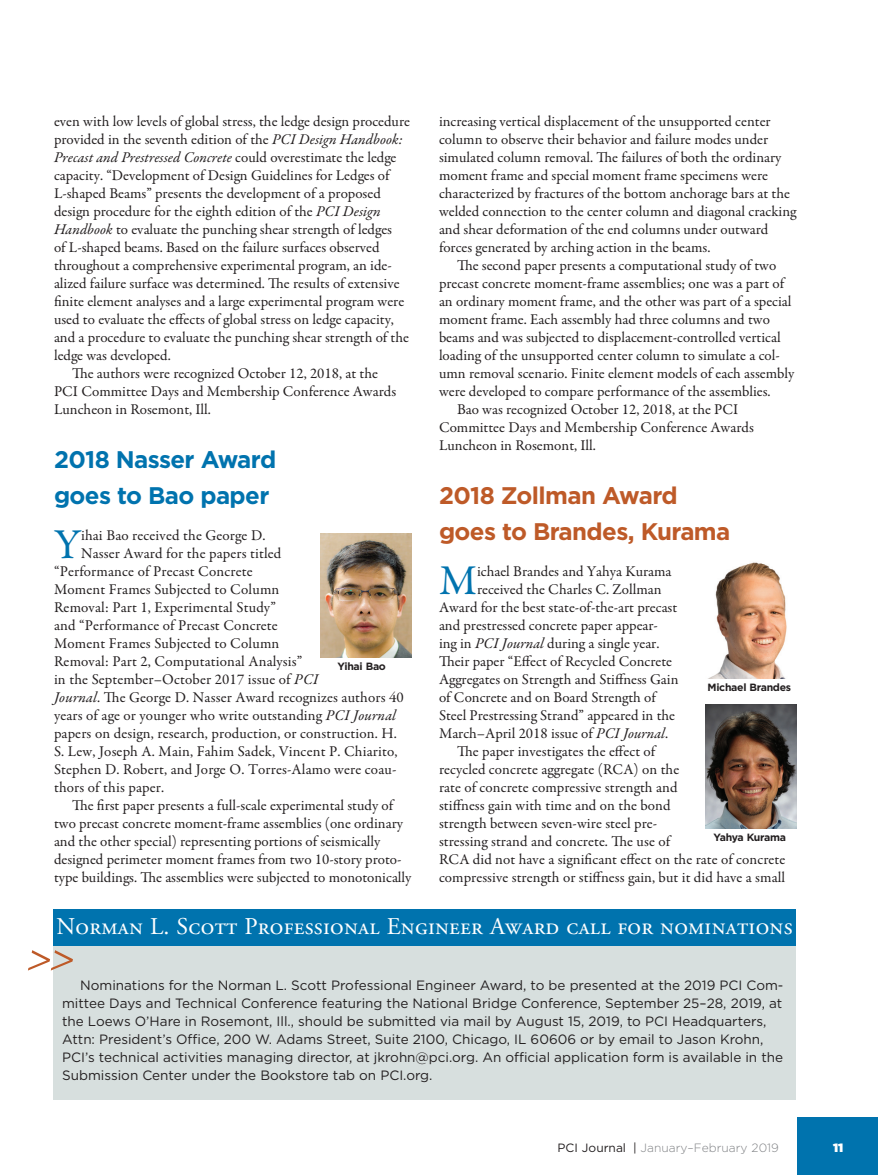
<style>
.page{position:relative;width:878px;height:1175px;background:#fff}
.page>*{position:absolute;margin:0;border:0;box-sizing:border-box;transform-origin:0 0}
.First_drop{font:42.75px "Garamond Premr Pro";color:#0073ae}
.Head_in_blue_box{font:24px "Adobe Garamond Pro";letter-spacing:.01em;color:#fff}
.Orange_head_our_memb{font:700 24px/36px "Gotham";letter-spacing:-.025em;color:#be5a28}
.Blue_head_our_member{font:700 24px/36px "Gotham";letter-spacing:-.025em;color:#0073ae}
.Body{font:15px/18px "Garamond Premr Pro";color:#231f20}
.First_drop-2{font:15px "Garamond Premr Pro";letter-spacing:.01em;color:#231f20}
.Body_Box{font:13.5px/18px "Gotham";color:#231f20}
.t1{font:300 12px "Gotham";color:#808285}
.t2{font:900 12px "Gotham";color:#fff}
.t3{font:700 10.5px "Gotham";letter-spacing:-.025em;color:#231f20}
.s1{font-style:italic}
.s2{font-weight:400;color:#231f20}
</style>
<div class="page">
<div style="left:796px;top:1117px;width:82px;height:57px;background:#0073ae"></div>
<div style="left:53px;top:944px;width:743px;height:155px;background:#d7dfde"></div>
<div style="left:53px;top:909px;width:743px;height:36px;background:#0073ae"></div>
<img style="left:320px;top:533px;width:92px;height:124px">
<img style="left:709px;top:562px;width:78px;height:116px">
<img style="left:705px;top:704px;width:91px;height:124px">
<svg style="left:28px;top:950px;width:45px;height:20px"></svg>
<p class="Body" style="left:54px;top:113px;width:357px">even with low levels of global stress, the ledge design procedure provided in the seventh edition of the <span class="s1">PCI Design Handbook:<br>Precast and Prestressed Concrete</span> could overestimate the ledge capacity. “Development of Design Guidelines for Ledges of L-shaped Beams” presents the development of a proposed design procedure for the eighth edition of the <span class="s1">PCI Design Handbook</span> to evaluate the punching shear strength of ledges<br>of L-shaped beams. Based on the failure surfaces observed throughout a comprehensive experimental program, an ide&shy;alized failure surface was determined. The results of extensive finite element analyses and a large experimental program were used to evaluate the effects of global stress on ledge capacity, and a procedure to evaluate the punching shear strength of the ledge was developed.</p>
<p class="Body" style="left:54px;top:365px;width:343px;text-indent:18px">The authors were recognized October 12, 2018, at the<br>PCI Committee Days and Membership Conference Awards<br>Luncheon in Rosemont, Ill.</p>
<p class="Blue_head_our_member" style="left:54px;top:441px;width:224px">2018 Nasser Award goes to Bao paper</p>
<p class="First_drop" style="left:54px;top:519px;width:28px">Y</p>
<p class="First_drop-2" style="left:81px;top:526px;width:186px">ihai Bao received the George D.</p>
<p class="First_drop-2" style="left:81px;top:544px;width:202px">Nasser Award for the papers titled</p>
<p class="First_drop-2" style="left:54px;top:562px;width:200px">“Performance of Precast Concrete</p>
<p class="First_drop-2" style="left:54px;top:580px;width:227px">Moment Frames Subjected to Column</p>
<p class="First_drop-2" style="left:54px;top:598px;width:223px">Removal: Part 1, Experimental Study”</p>
<p class="First_drop-2" style="left:54px;top:616px;width:225px">and “Performance of Precast Concrete</p>
<p class="First_drop-2" style="left:54px;top:634px;width:227px">Moment Frames Subjected to Column</p>
<p class="First_drop-2" style="left:54px;top:652px;width:250px">Removal: Part 2, Computational Analysis”</p>
<p class="First_drop-2" style="left:54px;top:670px;width:266px">in the September–October 2017 issue of <span class="s1">PCI</span></p>
<p class="First_drop-2" style="left:54px;top:688px;width:351px"><span class="s1">Journal</span>. The George D. Nasser Award recognizes authors 40</p>
<p class="First_drop-2" style="left:54px;top:706px;width:343px">years of age or younger who write outstanding <span class="s1">PCI Journal</span></p>
<p class="First_drop-2" style="left:54px;top:724px;width:344px">papers on design, research, production, or construction. H.</p>
<p class="First_drop-2" style="left:54px;top:742px;width:345px">S. Lew, Joseph A. Main, Fahim Sadek, Vincent P. Chiarito,</p>
<p class="First_drop-2" style="left:54px;top:760px;width:344px">Stephen D. Robert, and Jorge O. Torres-Alamo were coau-</p>
<p class="First_drop-2" style="left:54px;top:778px;width:112px">thors of this paper.</p>
<p class="Body" style="left:54px;top:797px;width:359px;text-indent:18px">The first paper presents a full-scale experimental study of two precast concrete moment-frame assemblies (one ordinary and the other special) representing portions of seismically designed perimeter moment frames from two 10-story proto&shy;type buildings. The assemblies were subjected to monotonically</p>
<p class="t3" style="left:337px;top:659px;width:50px">Yihai Bao</p>
<p class="Body" style="left:439px;top:113px;width:359px">increasing vertical displacement of the unsupported center column to observe their behavior and failure modes under simulated column removal. The failures of both the ordinary moment frame and special moment frame specimens were characterized by fractures of the bottom anchorage bars at the welded connection to the center column and diagonal cracking and shear deformation of the end columns under outward forces generated by arching action in the beams.</p>
<p class="Body" style="left:439px;top:257px;width:357px;text-indent:18px">The second paper presents a computational study of two precast concrete moment-frame assemblies; one was a part of an ordinary moment frame, and the other was part of a special moment frame. Each assembly had three columns and two beams and was subjected to displacement-controlled vertical loading of the unsupported center column to simulate a col&shy;umn removal scenario. Finite element models of each assembly were developed to compare performance of the assemblies.</p>
<p class="Body" style="left:439px;top:401px;width:316px;text-indent:18px">Bao was recognized October 12, 2018, at the PCI<br>Committee Days and Membership Conference Awards<br>Luncheon in Rosemont, Ill.</p>
<p class="Orange_head_our_memb" style="left:439px;top:477px;width:293px">2018 Zollman Award goes to Brandes, Kurama</p>
<p class="First_drop" style="left:439px;top:555px;width:40px">M</p>
<p class="First_drop-2" style="left:477px;top:562px;width:196px">ichael Brandes and Yahya Kurama</p>
<p class="First_drop-2" style="left:477px;top:580px;width:186px">received the Charles C. Zollman</p>
<p class="First_drop-2" style="left:439px;top:598px;width:240px">Award for the best state-of-the-art precast</p>
<p class="First_drop-2" style="left:439px;top:616px;width:220px">and prestressed concrete paper appear-</p>
<p class="First_drop-2" style="left:439px;top:634px;width:222px">ing in <span class="s1">PCI Journal</span> during a single year.</p>
<p class="First_drop-2" style="left:439px;top:652px;width:235px">Their paper “Effect of Recycled Concrete</p>
<p class="First_drop-2" style="left:439px;top:670px;width:241px">Aggregates on Strength and Stiffness Gain</p>
<p class="First_drop-2" style="left:439px;top:688px;width:218px">of Concrete and on Board Strength of</p>
<p class="First_drop-2" style="left:439px;top:706px;width:238px">Steel Prestressing Strand” appeared in the</p>
<p class="First_drop-2" style="left:439px;top:724px;width:231px">March–April 2018 issue of <span class="s1">PCI Journal</span>.</p>
<p class="Body" style="left:439px;top:743px;width:348px;text-indent:18px">The paper investigates the effect of<br>recycled concrete aggregate (RCA) on the<br>rate of concrete compressive strength and<br>stiffness gain with time and on the bond<br>strength between seven-wire steel pre-<br>stressing strand and concrete. The use of<br>RCA did not have a significant effect on the rate of concrete compressive strength or stiffness gain, but it did have a small</p>
<p class="t3" style="left:707px;top:680px;width:85px">Michael Brandes</p>
<p class="t3" style="left:713px;top:830px;width:74px">Yahya Kurama</p>
<p class="Head_in_blue_box" style="left:57px;top:912px;width:737px">Norman L. Scott Professional Engineer Award call for nominations</p>
<p class="Body_Box" style="left:62px;top:976px;width:722px;text-indent:18px">Nominations for the Norman L. Scott Professional Engineer Award, to be presented at the 2019 PCI Com&shy;mittee Days and Technical Conference featuring the National Bridge Conference, September 25–28, 2019, at the Loews O’Hare in Rosemont, Ill., should be submitted via mail by August 15, 2019, to PCI Headquarters, Attn: President’s Office, 200 W. Adams Street, Suite 2100, Chicago, IL 60606 or by email to Jason Krohn, PCI’s technical activities managing director, at jkrohn@pci.org. An official application form is available in the Submission Center under the Bookstore tab on PCI.org.</p>
<p class="t1" style="left:557px;top:1140px;width:223px"><span class="s2">PCI Journal</span> <span class="s2">|</span> January–February 2019</p>
<p class="t2" style="left:833px;top:1139px;width:12px">11</p>
</div>
